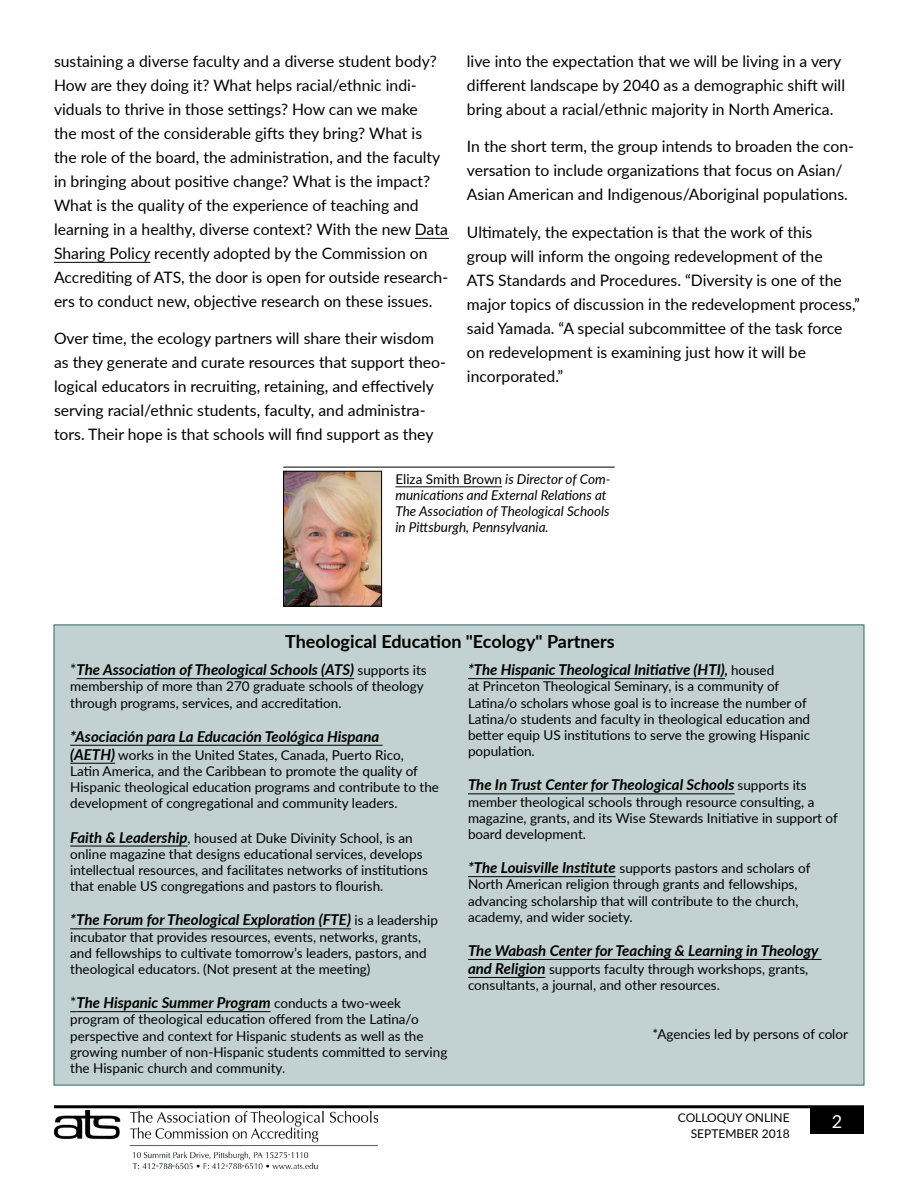
<style>
.page{position:relative;width:918px;height:1188px;background:#fff}
.page>*{position:absolute;margin:0;border:0;box-sizing:border-box;transform-origin:0 0}
.Body_Text{font:700 18px "Lato";color:#000}
.t1{font:18px "Lato";color:#fff}
.Body_Text-2{font:15.75px/24px "Lato";color:#000}
.t2{font:italic 700 15px "Lato";color:#000}
.t3{font:13.5px/16.2px "Lato";color:#000}
.Byline_End_Blurb{font:italic 13.5px/16.2px "Lato";color:#000}
.t4{font:12px/16.5px "Lato";color:#000;text-align:right}
.s1{font-style:normal}
.s2{font-weight:400;font-style:normal}
.s3{font-weight:400;font-style:normal;font-size:13.5px}
.s4{font-weight:700;font-style:italic;font-size:15px}
.s5{font-size:13.5px}
</style>
<div class="page">
<div style="left:810px;top:1107px;width:54px;height:27px;background:#000"></div>
<hr style="left:54px;top:1105px;width:810px;height:3px;background:#000">
<img style="left:54px;top:1110px;width:324px;height:59px">
<hr style="left:415px;top:238px;width:34px;height:1px;background:#000">
<hr style="left:54px;top:262px;width:96px;height:1px;background:#000">
<hr style="left:283px;top:467px;width:332px;height:1px;background:#000">
<hr style="left:395px;top:487px;width:107px;height:1px;background:#000">
<img style="left:285px;top:473px;width:95px;height:132px">
<div style="left:283px;top:471px;width:99px;height:136px;border:1px solid #000"></div>
<div style="left:54px;top:625px;width:810px;height:460px;background:#c2d1d1"></div>
<hr style="left:77px;top:678px;width:277px;height:1px;background:#000">
<hr style="left:70px;top:745px;width:313px;height:1px;background:#000">
<hr style="left:70px;top:763px;width:45px;height:1px;background:#000">
<hr style="left:70px;top:846px;width:118px;height:1px;background:#000">
<hr style="left:70px;top:928px;width:281px;height:1px;background:#000">
<hr style="left:77px;top:1011px;width:194px;height:1px;background:#000">
<hr style="left:468px;top:678px;width:257px;height:1px;background:#000">
<hr style="left:468px;top:793px;width:267px;height:1px;background:#000">
<hr style="left:468px;top:876px;width:148px;height:1px;background:#000">
<hr style="left:468px;top:959px;width:354px;height:1px;background:#000">
<hr style="left:468px;top:977px;width:78px;height:1px;background:#000">
<p class="Body_Text-2" style="left:54px;top:48px;width:396px">sustaining a diverse faculty and a diverse student body?<br>How are they doing it? What helps racial/ethnic indi&shy;viduals to thrive in those settings? How can we make<br>the most of the considerable gifts they bring? What is the role of the board, the administration, and the faculty in bringing about positive change? What is the impact?<br>What is the quality of the experience of teaching and learning in a healthy, diverse context? With the new Data Sharing Policy recently adopted by the Commission on Accrediting of ATS, the door is open for outside research&shy;ers to conduct new, objective research on these issues.</p>
<p class="Body_Text-2" style="left:54px;top:326px;width:393px">Over time, the ecology partners will share their wisdom as they generate and curate resources that support theo&shy;logical educators in recruiting, retaining, and effectively serving racial/ethnic students, faculty, and administra&shy;tors. Their hope is that schools will find support as they</p>
<p class="Body_Text-2" style="left:467px;top:48px;width:380px">live into the expectation that we will be living in a very different landscape by 2040 as a demographic shift will bring about a racial/ethnic majority in North America.</p>
<p class="Body_Text-2" style="left:467px;top:134px;width:389px">In the short term, the group intends to broaden the con&shy;versation to include organizations that focus on Asian/<br>Asian American and Indigenous/Aboriginal populations.</p>
<p class="Body_Text-2" style="left:467px;top:219px;width:394px">Ultimately, the expectation is that the work of this<br>group will inform the ongoing redevelopment of the<br>ATS Standards and Procedures. “Diversity is one of the major topics of discussion in the redevelopment process,” said Yamada. “A special subcommittee of the task force on redevelopment is examining just how it will be incorporated.”</p>
<p class="Byline_End_Blurb" style="left:395px;top:470px;width:216px"><span class="s1">Eliza Smith Brown</span> is Director of Com&shy;munications and External Relations at The Association of Theological Schools in Pittsburgh, Pennsylvania.</p>
<p class="Body_Text" style="left:285px;top:629px;width:331px">Theological Education "Ecology" Partners</p>
<p class="t2" style="left:70px;top:659px;width:358px"><span class="s2">*</span>The Association of Theological Schools (ATS) <span class="s3">supports its</span></p>
<p class="t3" style="left:70px;top:678px;width:355px">membership of more than 270 graduate schools of theology through programs, services, and accreditation.</p>
<p class="t2" style="left:70px;top:725px;width:311px">*Asociación para La Educación Teológica Hispana</p>
<p class="t3" style="left:70px;top:746px;width:370px"><span class="s4">(AETH)</span> works in the United States, Canada, Puerto Rico,<br>Latin America, and the Caribbean to promote the quality of Hispanic theological education programs and contribute to the development of congregational and community leaders.</p>
<p class="t3" style="left:70px;top:829px;width:359px"><span class="s4">Faith &amp; Leadership</span>, housed at Duke Divinity School, is an online magazine that designs educational services, develops intellectual resources, and facilitates networks of institutions that enable US congregations and pastors to flourish.</p>
<p class="t2" style="left:70px;top:909px;width:369px">*The Forum for Theological Exploration (FTE) <span class="s3">is a leadership</span></p>
<p class="t3" style="left:70px;top:928px;width:358px">incubator that provides resources, events, networks, grants, and fellowships to cultivate tomorrow’s leaders, pastors, and theological educators. (Not present at the meeting)</p>
<p class="t2" style="left:70px;top:992px;width:332px"><span class="s2">*</span>The Hispanic Summer Program <span class="s3">conducts a two-week</span></p>
<p class="t3" style="left:70px;top:1011px;width:379px">program of theological education offered from the Latina/o perspective and context for Hispanic students as well as the growing number of non-Hispanic students committed to serving the Hispanic church and community.</p>
<p class="t2" style="left:468px;top:659px;width:308px">*The Hispanic Theological Initiative (HTI)<span class="s5">,</span> <span class="s3">housed</span></p>
<p class="t3" style="left:468px;top:678px;width:344px">at Princeton Theological Seminary, is a community of Latina/o scholars whose goal is to increase the number of Latina/o students and faculty in theological education and better equip US institutions to serve the growing Hispanic population.</p>
<p class="t2" style="left:468px;top:774px;width:340px">The In Trust Center for Theological Schools <span class="s3">supports its</span></p>
<p class="t3" style="left:468px;top:793px;width:371px">member theological schools through resource consulting, a magazine, grants, and its Wise Stewards Initiative in support of board development.</p>
<p class="t3" style="left:468px;top:860px;width:344px"><span class="s4">*The Louisville Institute</span> supports pastors and scholars of North American religion through grants and fellowships, advancing scholarship that will contribute to the church, academy, and wider society.</p>
<p class="t2" style="left:468px;top:940px;width:352px">The Wabash Center for Teaching &amp; Learning in Theology</p>
<p class="t3" style="left:468px;top:960px;width:342px"><span class="s4">and Religion</span> supports faculty through workshops, grants, consultants, a journal, and other resources.</p>
<p class="t3" style="left:652px;top:1025px;width:197px">*Agencies led by persons of color</p>
<p class="t4" style="left:678px;top:1108px;width:113px">COLLOQUY ONLINE<br>SEPTEMBER 2018</p>
<h1 class="t1" style="left:832px;top:1108px;width:12px">2</h1>
</div>
